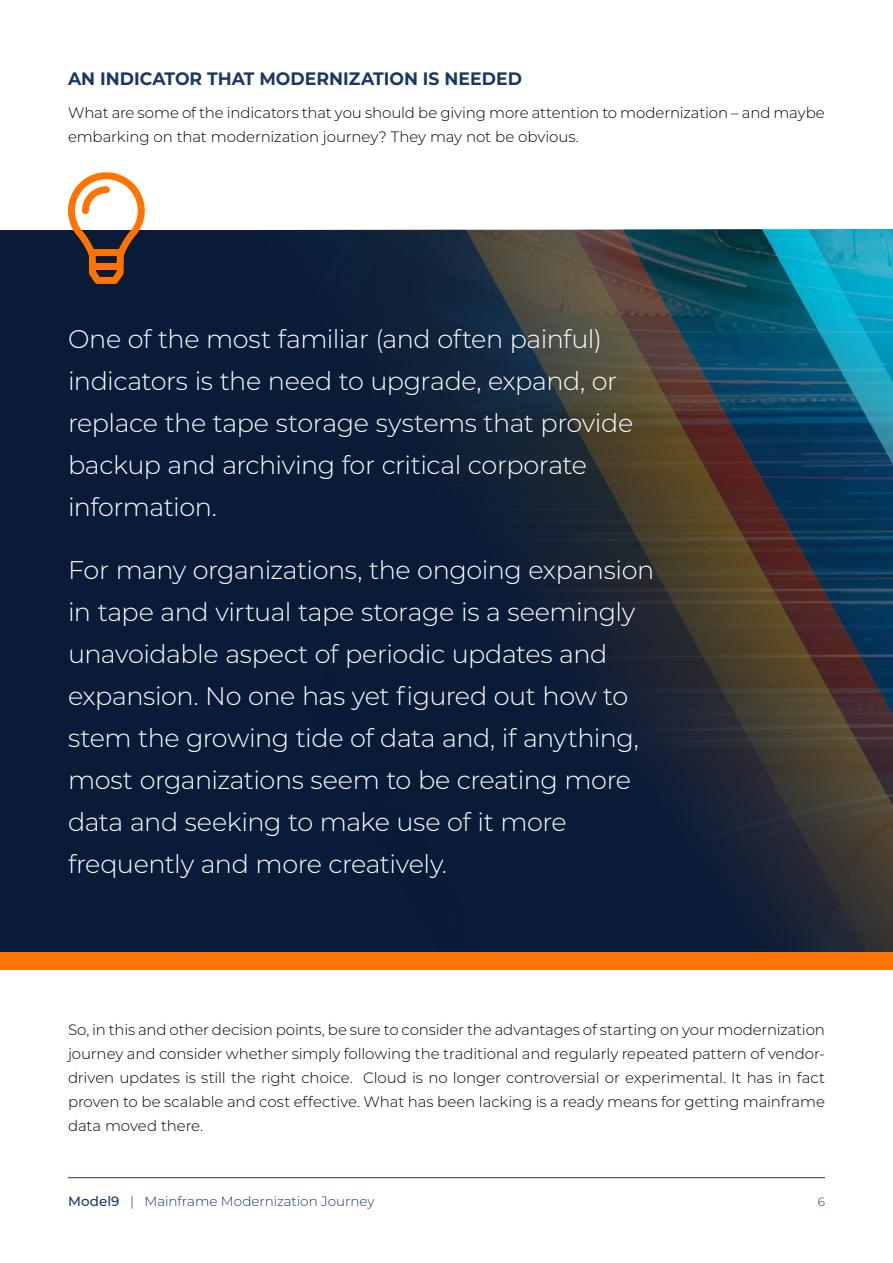
<style>
.page{position:relative;width:893px;height:1263px;background:#fff}
.page>*{position:absolute;margin:0;border:0;box-sizing:border-box;transform-origin:0 0}
.t1{font:300 25.5px/42px "Montserrat";letter-spacing:-.02em;color:#fff}
.t2{font:700 18px "Montserrat";color:#183962;scale:.96 1}
.t3{font:300 15px/24px "Montserrat";letter-spacing:-.005em;color:#000}
.t4{font:300 13.5px "Montserrat";color:#183962}
.t5{font:300 12px "Montserrat";color:#183962}
.s1{font-weight:500}
</style>
<div class="page">
<hr style="left:68px;top:1177px;width:757px;height:1px;background:#183962">
<img style="left:0;top:230px;width:893px;height:722px">
<div style="left:0;top:952px;width:893px;height:17px;background:#ff7300"></div>
<div style="left:68px;top:230px;width:77px;height:54px;background:#0a1b38"></div>
<p class="t2" style="left:68px;top:66px;width:475px">AN INDICATOR THAT MODERNIZATION IS NEEDED</p>
<p class="t3" style="left:68px;top:100px;width:758px">What are some of the indicators that you should be giving more attention to modernization – and maybe embarking on that modernization journey? They may not be obvious.</p>
<h1 class="t1" style="left:68px;top:317px;width:567px">One of the most familiar (and often painful) indicators is the need to upgrade, expand, or replace the tape storage systems that provide backup and archiving for critical corporate information.</h1>
<p class="t1" style="left:68px;top:548px;width:588px">For many organizations, the ongoing expansion in tape and virtual tape storage is a seemingly unavoidable aspect of periodic updates and expansion. No one has yet figured out how to stem the growing tide of data and, if anything, most organizations seem to be creating more data and seeking to make use of it more frequently and more creatively.</p>
<p class="t3" style="left:68px;top:1017px;width:758px;text-align:justify">So, in this and other decision points, be sure to consider the advantages of starting on your modernization journey and consider whether simply following the traditional and regularly repeated pattern of vendor&shy;driven updates is still the right choice. Cloud is no longer controversial or experimental. It has in fact proven to be scalable and cost effective. What has been lacking is a ready means for getting mainframe data moved there.</p>
<p class="t4" style="left:68px;top:1191px;width:308px"><span class="s1">Model9</span> | Mainframe Modernization Journey</p>
<p class="t5" style="left:818px;top:1193px;width:9px">6</p>
</div>
